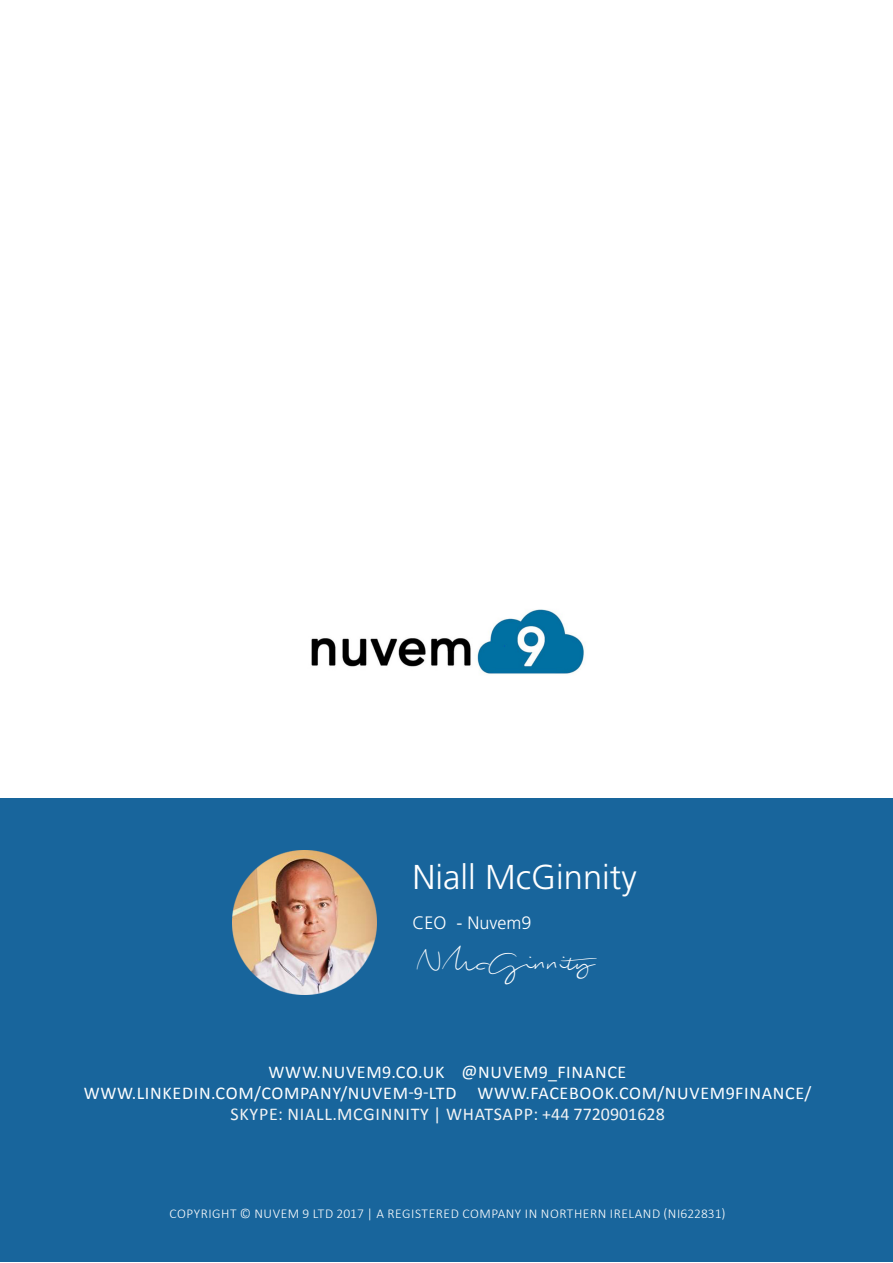
<style>
.page{position:relative;width:893px;height:1263px;background:#fff}
.page>*{position:absolute;margin:0;border:0;box-sizing:border-box;transform-origin:0 0}
.t1{font:300 34.5px "Frutiger LT Std";color:#fff}
.t2{font:33px "Biloxi Script";color:#fff}
.t3{font:18px "Calibri";letter-spacing:.04em;color:#fff}
.t4{font:18px "Calibri";letter-spacing:.04em;color:#f2f3f4}
.t5{font:300 18px "Frutiger LT Std";color:#fff}
.t6{font:300 13.5px "Calibri";letter-spacing:.04em;color:#fff}
</style>
<div class="page">
<div style="left:0;top:798px;width:893px;height:464px;background:#18659c"></div>
<img style="left:311px;top:609px;width:273px;height:65px">
<img style="left:233px;top:850px;width:144px;height:144px">
<p class="t1" style="left:412px;top:858px;width:226px">Niall McGinnity</p>
<p class="t5" style="left:412px;top:912px;width:121px">CEO - Nuvem9</p>
<p class="t2" style="left:415px;top:943px;width:189px">NMcGinnity</p>
<p class="t3" style="left:269px;top:1061px;width:359px">WWW.NUVEM9.CO.UK @NUVEM9_FINANCE</p>
<p class="t3" style="left:84px;top:1082px;width:729px">WWW.LINKEDIN.COM/COMPANY/NUVEM-9-LTD WWW.FACEBOOK.COM/NUVEM9FINANCE/</p>
<p class="t4" style="left:231px;top:1103px;width:436px">SKYPE: NIALL.MCGINNITY | WHATSAPP: +44 7720901628</p>
<p class="t6" style="left:170px;top:1205px;width:558px">COPYRIGHT © NUVEM 9 LTD 2017 | A REGISTERED COMPANY IN NORTHERN IRELAND (NI622831)</p>
</div>
